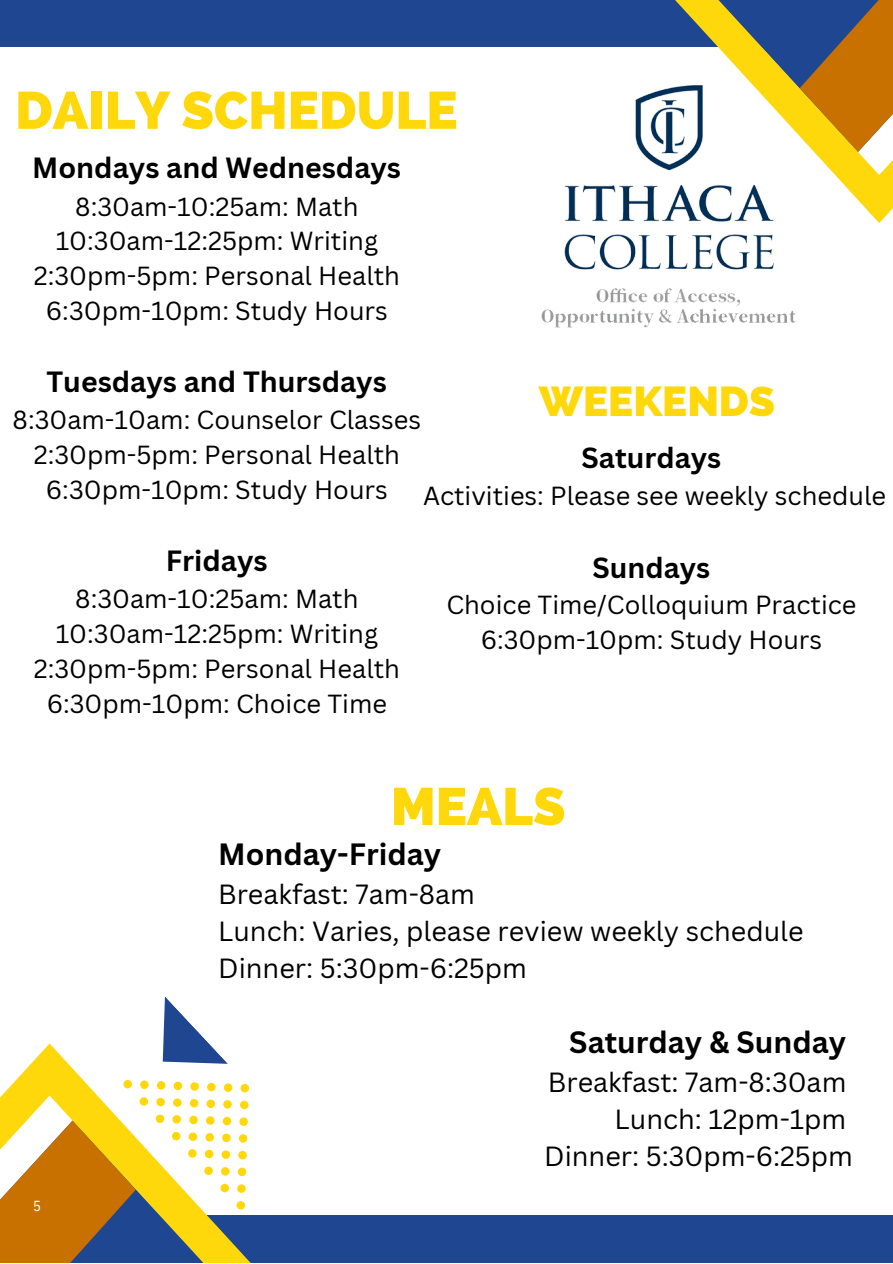
<style>
.page{position:relative;width:893px;height:1264px;background:#fff}
.page>*{position:absolute;margin:0;border:0;box-sizing:border-box;transform-origin:0 0}
.t1{font:800 52.5px "Raleway";color:#ffd80c}
.t2{font:800 42px "Raleway";color:#ffd80c}
.t3{font:700 30px "Canva Sans";color:#000}
.t4{font:700 28.5px "Canva Sans";color:#000}
.t5{font:700 28.35px "Canva Sans";color:#000}
.t6{font:27px "Canva Sans";color:#000}
.t7{font:25.5px "Canva Sans";color:#000}
.t8{font:14.55px "IBM Plex Sans Cond";color:#fff}
</style>
<div class="page">
<div style="left:0;top:1215px;width:892px;height:47px;background:#1f4690"></div>
<svg style="left:0;top:1043px;width:250px;height:219px"></svg>
<svg style="left:240px;top:1083px;width:9px;height:9px"></svg>
<div style="left:240px;top:1100px;width:8px;height:9px;background:#ffd80c;border-radius:50%"></div>
<div style="left:239px;top:1117px;width:9px;height:8px;background:#ffd80c;border-radius:50%"></div>
<div style="left:239px;top:1134px;width:8px;height:8px;background:#ffd80c;border-radius:50%"></div>
<svg style="left:238px;top:1150px;width:9px;height:9px"></svg>
<div style="left:237px;top:1167px;width:9px;height:9px;background:#ffd80c;border-radius:50%"></div>
<div style="left:237px;top:1184px;width:9px;height:8px;background:#ffd80c;border-radius:50%"></div>
<svg style="left:236px;top:1200px;width:9px;height:9px"></svg>
<div style="left:224px;top:1083px;width:8px;height:8px;background:#ffd80c;border-radius:50%"></div>
<svg style="left:223px;top:1099px;width:9px;height:9px"></svg>
<div style="left:223px;top:1116px;width:8px;height:9px;background:#ffd80c;border-radius:50%"></div>
<div style="left:222px;top:1133px;width:9px;height:9px;background:#ffd80c;border-radius:50%"></div>
<div style="left:221px;top:1150px;width:9px;height:8px;background:#ffd80c;border-radius:50%"></div>
<svg style="left:221px;top:1166px;width:8px;height:9px"></svg>
<svg style="left:220px;top:1183px;width:9px;height:9px"></svg>
<div style="left:206px;top:1099px;width:9px;height:9px;background:#ffd80c;border-radius:50%"></div>
<div style="left:206px;top:1116px;width:8px;height:8px;background:#ffd80c;border-radius:50%"></div>
<svg style="left:205px;top:1132px;width:9px;height:9px"></svg>
<div style="left:205px;top:1149px;width:8px;height:9px;background:#ffd80c;border-radius:50%"></div>
<div style="left:204px;top:1166px;width:9px;height:9px;background:#ffd80c;border-radius:50%"></div>
<div style="left:190px;top:1098px;width:8px;height:9px;background:#ffd80c;border-radius:50%"></div>
<svg style="left:189px;top:1115px;width:9px;height:9px"></svg>
<div style="left:188px;top:1132px;width:9px;height:8px;background:#ffd80c;border-radius:50%"></div>
<div style="left:188px;top:1149px;width:9px;height:8px;background:#ffd80c;border-radius:50%"></div>
<div style="left:173px;top:1098px;width:9px;height:8px;background:#ffd80c;border-radius:50%"></div>
<svg style="left:172px;top:1114px;width:9px;height:9px"></svg>
<div style="left:172px;top:1131px;width:8px;height:9px;background:#ffd80c;border-radius:50%"></div>
<svg style="left:156px;top:1097px;width:9px;height:9px"></svg>
<div style="left:156px;top:1114px;width:8px;height:9px;background:#ffd80c;border-radius:50%"></div>
<div style="left:139px;top:1097px;width:9px;height:8px;background:#ffd80c;border-radius:50%"></div>
<svg style="left:123px;top:1079px;width:9px;height:9px"></svg>
<svg style="left:131px;top:997px;width:97px;height:98px"></svg>
<div style="left:0;top:0;width:892px;height:47px;background:#1f4690"></div>
<svg style="left:675px;top:0;width:217px;height:223px"></svg>
<img style="left:541px;top:65px;width:262px;height:263px">
<p class="t1" style="left:15px;top:79px;width:444px">DAILY SCHEDULE</p>
<p class="t4" style="left:32px;top:148px;width:370px">Mondays and Wednesdays</p>
<p class="t7" style="left:75px;top:188px;width:285px">8:30am-10:25am: Math</p>
<p class="t7" style="left:56px;top:223px;width:324px">10:30am-12:25pm: Writing</p>
<p class="t7" style="left:34px;top:258px;width:368px">2:30pm-5pm: Personal Health</p>
<p class="t7" style="left:46px;top:293px;width:343px">6:30pm-10pm: Study Hours</p>
<p class="t4" style="left:46px;top:361px;width:342px">Tuesdays and Thursdays</p>
<p class="t7" style="left:13px;top:402px;width:410px">8:30am-10am: Counselor Classes</p>
<p class="t7" style="left:34px;top:437px;width:368px">2:30pm-5pm: Personal Health</p>
<p class="t7" style="left:46px;top:471px;width:343px">6:30pm-10pm: Study Hours</p>
<p class="t2" style="left:538px;top:377px;width:238px">WEEKENDS</p>
<p class="t5" style="left:581px;top:438px;width:141px">Saturdays</p>
<p class="t7" style="left:423px;top:477px;width:464px">Activities: Please see weekly schedule</p>
<p class="t4" style="left:166px;top:540px;width:103px">Fridays</p>
<p class="t7" style="left:75px;top:581px;width:285px">8:30am-10:25am: Math</p>
<p class="t7" style="left:56px;top:615px;width:324px">10:30am-12:25pm: Writing</p>
<p class="t7" style="left:34px;top:650px;width:368px">2:30pm-5pm: Personal Health</p>
<p class="t7" style="left:47px;top:685px;width:342px">6:30pm-10pm: Choice Time</p>
<p class="t5" style="left:592px;top:547px;width:119px">Sundays</p>
<p class="t7" style="left:446px;top:586px;width:411px">Choice Time/Colloquium Practice</p>
<p class="t7" style="left:480px;top:621px;width:343px">6:30pm-10pm: Study Hours</p>
<p class="t1" style="left:391px;top:775px;width:176px">MEALS</p>
<p class="t3" style="left:218px;top:833px;width:224px">Monday-Friday</p>
<p class="t6" style="left:218px;top:874px;width:258px">Breakfast: 7am-8am</p>
<p class="t6" style="left:218px;top:911px;width:586px">Lunch: Varies, please review weekly schedule</p>
<p class="t6" style="left:218px;top:948px;width:310px">Dinner: 5:30pm-6:25pm</p>
<p class="t8" style="left:33px;top:1196px;width:9px">5</p>
<p class="t3" style="left:569px;top:1021px;width:278px">Saturday &amp; Sunday</p>
<p class="t6" style="left:548px;top:1062px;width:300px">Breakfast: 7am-8:30am</p>
<p class="t6" style="left:614px;top:1099px;width:233px">Lunch: 12pm-1pm</p>
<p class="t6" style="left:544px;top:1137px;width:310px">Dinner: 5:30pm-6:25pm</p>
</div>
